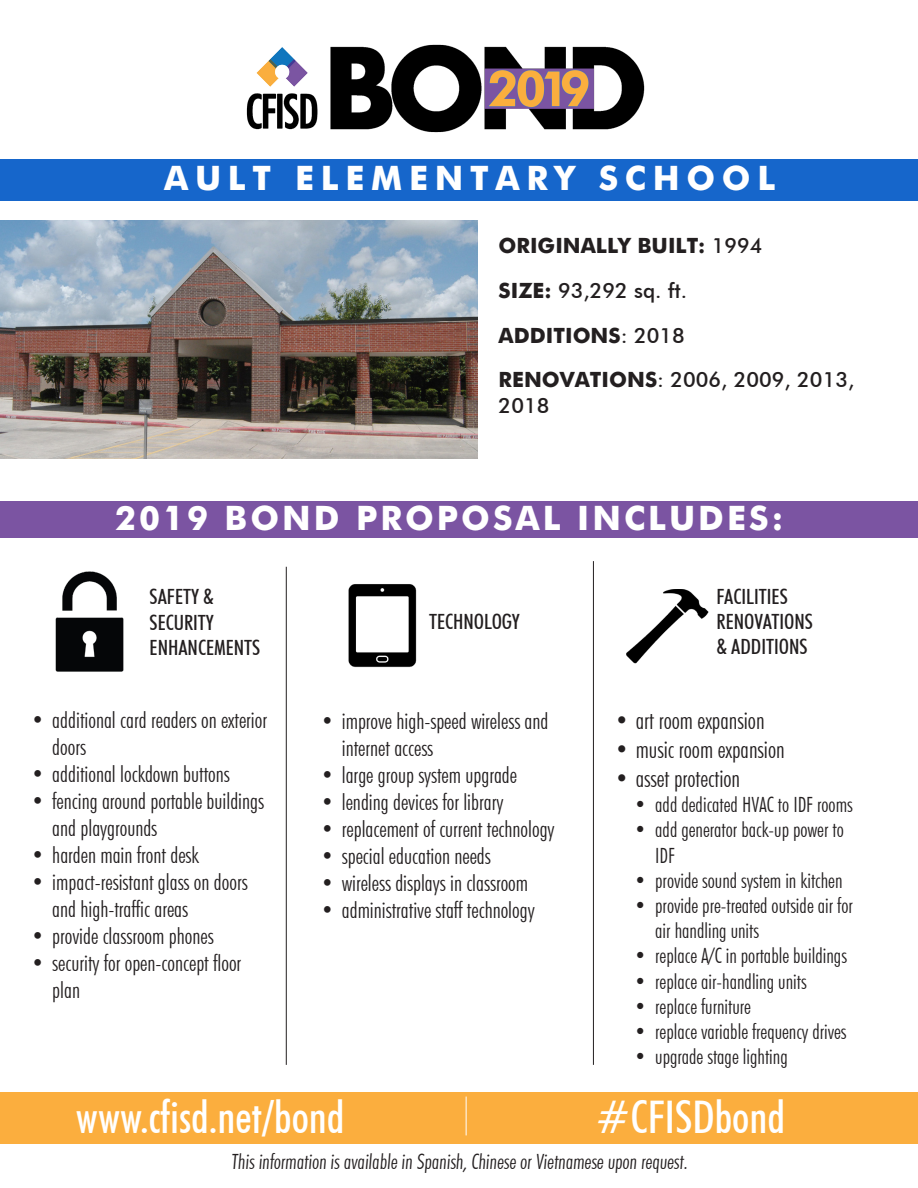
<style>
.page{position:relative;width:918px;height:1188px;background:#fff}
.page>*{position:absolute;margin:0;border:0;box-sizing:border-box;transform-origin:0 0}
.t1{font:500 condensed 45px "Futura BT";color:#fff}
.t2{font:700 33.6px "Futura";letter-spacing:.09em;color:#fff}
.t3{font:700 33.6px "Futura";letter-spacing:.2em;color:#fff}
.t4{font:300 condensed 24px "Futura BT";color:#231f20}
.t5{font:300 condensed 22.5px/27px "Futura BT";color:#231f20}
.t6{font:300 condensed 21px/25.2px "Futura BT";color:#231f20}
.t7{font:500 condensed 21px/25.2px "Futura BT";color:#231f20}
.t8{font:500 21px/25.2px "Futura BT";color:#231f20}
.t9{font:700 21px "Futura";color:#231f20}
.s1{font-family:"Futura BT";font-weight:500}
.s2{font-family:"Futura";font-weight:700}
</style>
<div class="page">
<img style="left:246px;top:44px;width:399px;height:89px">
<div style="left:0;top:159px;width:918px;height:42px;background:#1666cb"></div>
<div style="left:0;top:501px;width:918px;height:37px;background:#7b54a2"></div>
<hr style="left:286px;top:567px;width:1px;height:498px;background:#231f20">
<hr style="left:593px;top:561px;width:1px;height:504px;background:#231f20">
<img style="left:626px;top:589px;width:83px;height:75px">
<img style="left:348px;top:584px;width:69px;height:84px">
<img style="left:55px;top:571px;width:69px;height:101px">
<img style="left:0;top:220px;width:477px;height:239px">
<div style="left:0;top:1092px;width:918px;height:52px;background:#fbae3e"></div>
<hr style="left:466px;top:1097px;width:1px;height:38px;background:#fff">
<p class="t3" style="left:164px;top:153px;width:613px">AULT ELEMENTARY SCHOOL</p>
<p class="t9" style="left:499px;top:230px;width:265px">ORIGINALLY BUILT: <span class="s1">1994</span></p>
<p class="t8" style="left:499px;top:278px;width:190px"><span class="s2">SIZE:</span> 93,292 sq. ft.</p>
<p class="t9" style="left:499px;top:320px;width:188px">ADDITIONS<span class="s1">: 2018</span></p>
<p class="t8" style="left:499px;top:367px;width:357px"><span class="s2">RENOVATIONS</span>: 2006, 2009, 2013,<br>2018</p>
<p class="t2" style="left:115px;top:493px;width:670px">2019 BOND PROPOSAL INCLUDES:</p>
<p class="t7" style="left:150px;top:584px;width:66px">SAFETY &amp;</p>
<p class="t7" style="left:150px;top:609px;width:66px">SECURITY</p>
<p class="t7" style="left:150px;top:634px;width:112px">ENHANCEMENTS</p>
<p class="t5" style="left:52px;top:706px;width:216px;text-indent:-21px">• additional card readers on exterior doors</p>
<p class="t5" style="left:31px;top:760px;width:200px">• additional lockdown buttons</p>
<p class="t5" style="left:52px;top:787px;width:213px;text-indent:-21px">• fencing around portable buildings and playgrounds</p>
<p class="t5" style="left:31px;top:841px;width:169px">• harden main front desk</p>
<p class="t5" style="left:52px;top:868px;width:197px;text-indent:-21px">• impact-resistant glass on doors and high-traffic areas</p>
<p class="t5" style="left:31px;top:922px;width:184px">• provide classroom phones</p>
<p class="t5" style="left:52px;top:949px;width:190px;text-indent:-21px">• security for open-concept floor plan</p>
<p class="t7" style="left:429px;top:609px;width:92px">TECHNOLOGY</p>
<p class="t5" style="left:342px;top:707px;width:208px;text-indent:-21px">• improve high-speed wireless and internet access</p>
<p class="t5" style="left:321px;top:761px;width:198px">• large group system upgrade</p>
<p class="t5" style="left:321px;top:788px;width:184px">• lending devices for library</p>
<p class="t5" style="left:321px;top:815px;width:235px">• replacement of current technology</p>
<p class="t5" style="left:321px;top:842px;width:171px">• special education needs</p>
<p class="t5" style="left:321px;top:869px;width:209px">• wireless displays in classroom</p>
<p class="t5" style="left:321px;top:896px;width:215px">• administrative staff technology</p>
<p class="t7" style="left:717px;top:584px;width:73px">FACILITIES</p>
<p class="t7" style="left:717px;top:609px;width:98px">RENOVATIONS &amp; ADDITIONS</p>
<p class="t4" style="left:615px;top:706px;width:151px">• art room expansion</p>
<p class="t4" style="left:615px;top:735px;width:171px">• music room expansion</p>
<p class="t4" style="left:615px;top:764px;width:127px">• asset protection</p>
<p class="t6" style="left:634px;top:792px;width:220px">• add dedicated HVAC to IDF rooms</p>
<p class="t6" style="left:655px;top:817px;width:190px;text-indent:-21px">• add generator back-up power to<br>IDF</p>
<p class="t6" style="left:634px;top:868px;width:210px">• provide sound system in kitchen</p>
<p class="t6" style="left:655px;top:893px;width:199px;text-indent:-21px">• provide pre-treated outside air for air handling units</p>
<p class="t6" style="left:634px;top:943px;width:214px">• replace A/C in portable buildings</p>
<p class="t6" style="left:634px;top:968px;width:174px">• replace air-handling units</p>
<p class="t6" style="left:634px;top:994px;width:118px">• replace furniture</p>
<p class="t6" style="left:634px;top:1019px;width:214px">• replace variable frequency drives</p>
<p class="t6" style="left:634px;top:1044px;width:155px">• upgrade stage lighting</p>
<p class="t1" style="left:76px;top:1090px;width:270px">www.cfisd.net/bond</p>
<p class="t1" style="left:596px;top:1090px;width:191px">#CFISDbond</p>
<p class="t6" style="left:231px;top:1149px;width:460px">This information is available in Spanish, Chinese or Vietnamese upon request.</p>
</div>
